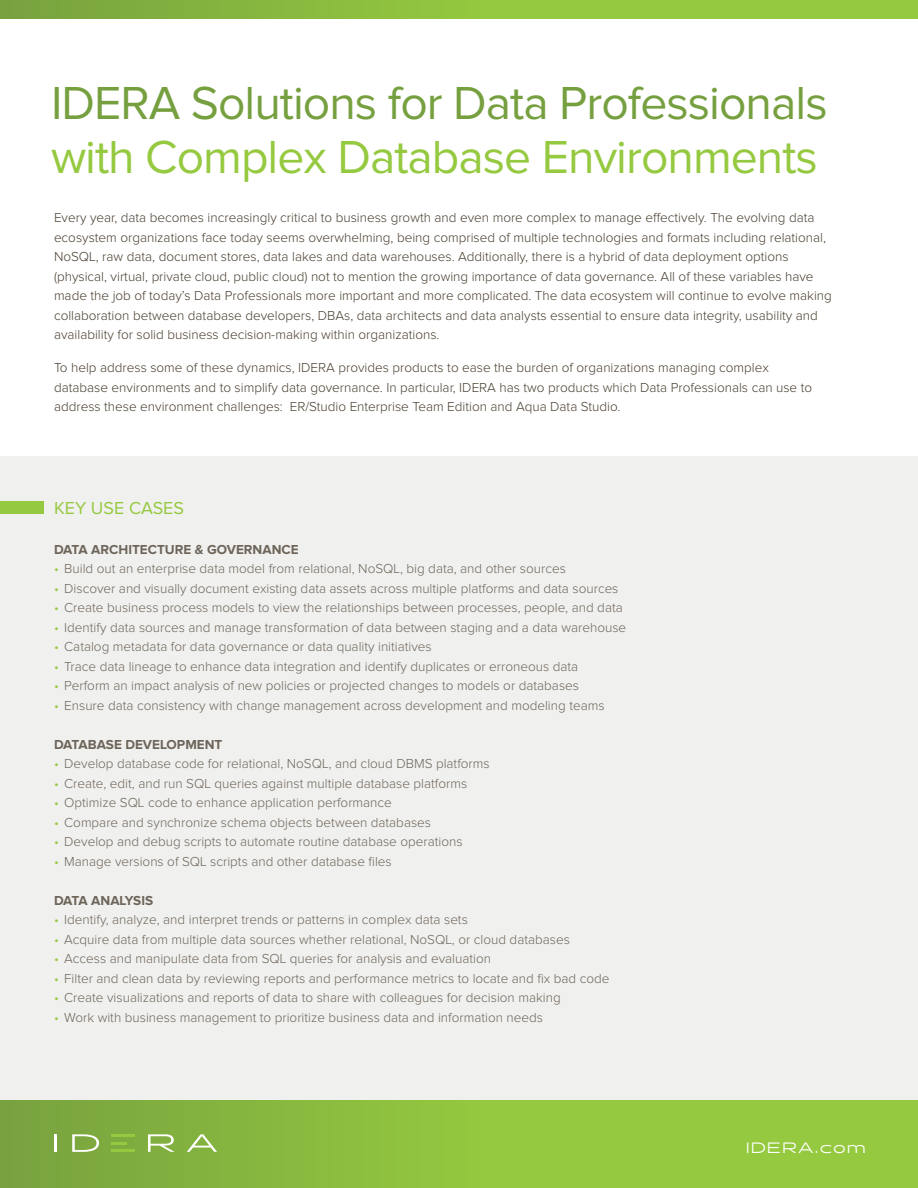
<style>
.page{position:relative;width:918px;height:1188px;background:#fff}
.page>*{position:absolute;margin:0;border:0;box-sizing:border-box;transform-origin:0 0}
.t1{font:48px "Proxima Nova";letter-spacing:-.02em;color:#76a03f}
.t2{font:48px "Proxima Nova";letter-spacing:-.02em;color:#95c93f}
.t3{font:18px "Proxima Nova";color:#95c93f}
.t4{font:15px "Halogen";letter-spacing:.1em;color:#fff}
.t5{font:300 13.5px "Proxima Nova";color:#6d655a}
.t6{font:300 13.5px/19.5px "Proxima Nova";color:#483e2f}
.t7{font:700 13.5px "Proxima Nova";color:#6d655a}
.s1{color:#95c93f}
</style>
<div class="page">
<div style="left:0;top:456px;width:918px;height:684px;background:#f0f0ee"></div>
<div style="left:0;top:0;width:918px;height:19px;background:linear-gradient(to right,#7eaa3f,#9cd33f)"></div>
<div style="left:0;top:1101px;width:918px;height:87px;background:linear-gradient(to right,#7eaa3f,#9cd33f)"></div>
<svg style="left:54px;top:1134px;width:2px;height:18px"></svg>
<svg style="left:72px;top:1134px;width:27px;height:18px"></svg>
<svg style="left:148px;top:1134px;width:27px;height:18px"></svg>
<svg style="left:187px;top:1134px;width:30px;height:18px"></svg>
<hr style="left:111px;top:1134px;width:23px;height:3px;background:#95c940">
<hr style="left:111px;top:1149px;width:23px;height:3px;background:#95c940">
<svg style="left:111px;top:1142px;width:16px;height:2px"></svg>
<div style="left:0;top:501px;width:43px;height:13px;background:#95c93f"></div>
<h1 class="t1" style="left:51px;top:81px;width:778px">IDERA Solutions for Data Professionals</h1>
<h1 class="t2" style="left:51px;top:135px;width:768px">with Complex Database Environments</h1>
<p class="t6" style="left:54px;top:208px;width:779px">Every year, data becomes increasingly critical to business growth and even more complex to manage effectively. The evolving data ecosystem organizations face today seems overwhelming, being comprised of multiple technologies and formats including relational, NoSQL, raw data, document stores, data lakes and data warehouses. Additionally, there is a hybrid of data deployment options (physical, virtual, private cloud, public cloud) not to mention the growing importance of data governance. All of these variables have made the job of today’s Data Professionals more important and more complicated. The data ecosystem will continue to evolve making collaboration between database developers, DBAs, data architects and data analysts essential to ensure data integrity, usability and availability for solid business decision-making within organizations.</p>
<p class="t6" style="left:54px;top:358px;width:760px">To help address some of these dynamics, IDERA provides products to ease the burden of organizations managing complex database environments and to simplify data governance. In particular, IDERA has two products which Data Professionals can use to address these environment challenges: ER/Studio Enterprise Team Edition and Aqua Data Studio.</p>
<h2 class="t3" style="left:54px;top:500px;width:132px">KEY USE CASES</h2>
<p class="t7" style="left:54px;top:543px;width:246px">DATA ARCHITECTURE &amp; GOVERNANCE</p>
<p class="t5" style="left:54px;top:563px;width:513px"><span class="s1">•</span> Build out an enterprise data model from relational, NoSQL, big data, and other sources</p>
<p class="t5" style="left:54px;top:582px;width:566px"><span class="s1">•</span> Discover and visually document existing data assets across multiple platforms and data sources</p>
<p class="t5" style="left:54px;top:602px;width:570px"><span class="s1">•</span> Create business process models to view the relationships between processes, people, and data</p>
<p class="t5" style="left:54px;top:621px;width:574px"><span class="s1">•</span> Identify data sources and manage transformation of data between staging and a data warehouse</p>
<p class="t5" style="left:54px;top:641px;width:379px"><span class="s1">•</span> Catalog metadata for data governance or data quality initiatives</p>
<p class="t5" style="left:54px;top:660px;width:526px"><span class="s1">•</span> Trace data lineage to enhance data integration and identify duplicates or erroneous data</p>
<p class="t5" style="left:54px;top:680px;width:527px"><span class="s1">•</span> Perform an impact analysis of new policies or projected changes to models or databases</p>
<p class="t5" style="left:54px;top:699px;width:552px"><span class="s1">•</span> Ensure data consistency with change management across development and modeling teams</p>
<p class="t7" style="left:54px;top:738px;width:170px">DATABASE DEVELOPMENT</p>
<p class="t5" style="left:54px;top:758px;width:437px"><span class="s1">•</span> Develop database code for relational, NoSQL, and cloud DBMS platforms</p>
<p class="t5" style="left:54px;top:777px;width:415px"><span class="s1">•</span> Create, edit, and run SQL queries against multiple database platforms</p>
<p class="t5" style="left:54px;top:797px;width:339px"><span class="s1">•</span> Optimize SQL code to enhance application performance</p>
<p class="t5" style="left:54px;top:816px;width:379px"><span class="s1">•</span> Compare and synchronize schema objects between databases</p>
<p class="t5" style="left:54px;top:836px;width:410px"><span class="s1">•</span> Develop and debug scripts to automate routine database operations</p>
<p class="t5" style="left:54px;top:855px;width:339px"><span class="s1">•</span> Manage versions of SQL scripts and other database files</p>
<p class="t7" style="left:54px;top:894px;width:101px">DATA ANALYSIS</p>
<p class="t5" style="left:54px;top:914px;width:415px"><span class="s1">•</span> Identify, analyze, and interpret trends or patterns in complex data sets</p>
<p class="t5" style="left:54px;top:933px;width:517px"><span class="s1">•</span> Acquire data from multiple data sources whether relational, NoSQL, or cloud databases</p>
<p class="t5" style="left:54px;top:953px;width:439px"><span class="s1">•</span> Access and manipulate data from SQL queries for analysis and evaluation</p>
<p class="t5" style="left:54px;top:972px;width:557px"><span class="s1">•</span> Filter and clean data by reviewing reports and performance metrics to locate and fix bad code</p>
<p class="t5" style="left:54px;top:992px;width:508px"><span class="s1">•</span> Create visualizations and reports of data to share with colleagues for decision making</p>
<p class="t5" style="left:54px;top:1011px;width:491px"><span class="s1">•</span> Work with business management to prioritize business data and information needs</p>
<p class="t4" style="left:746px;top:1138px;width:121px">IDERA.com</p>
</div>
